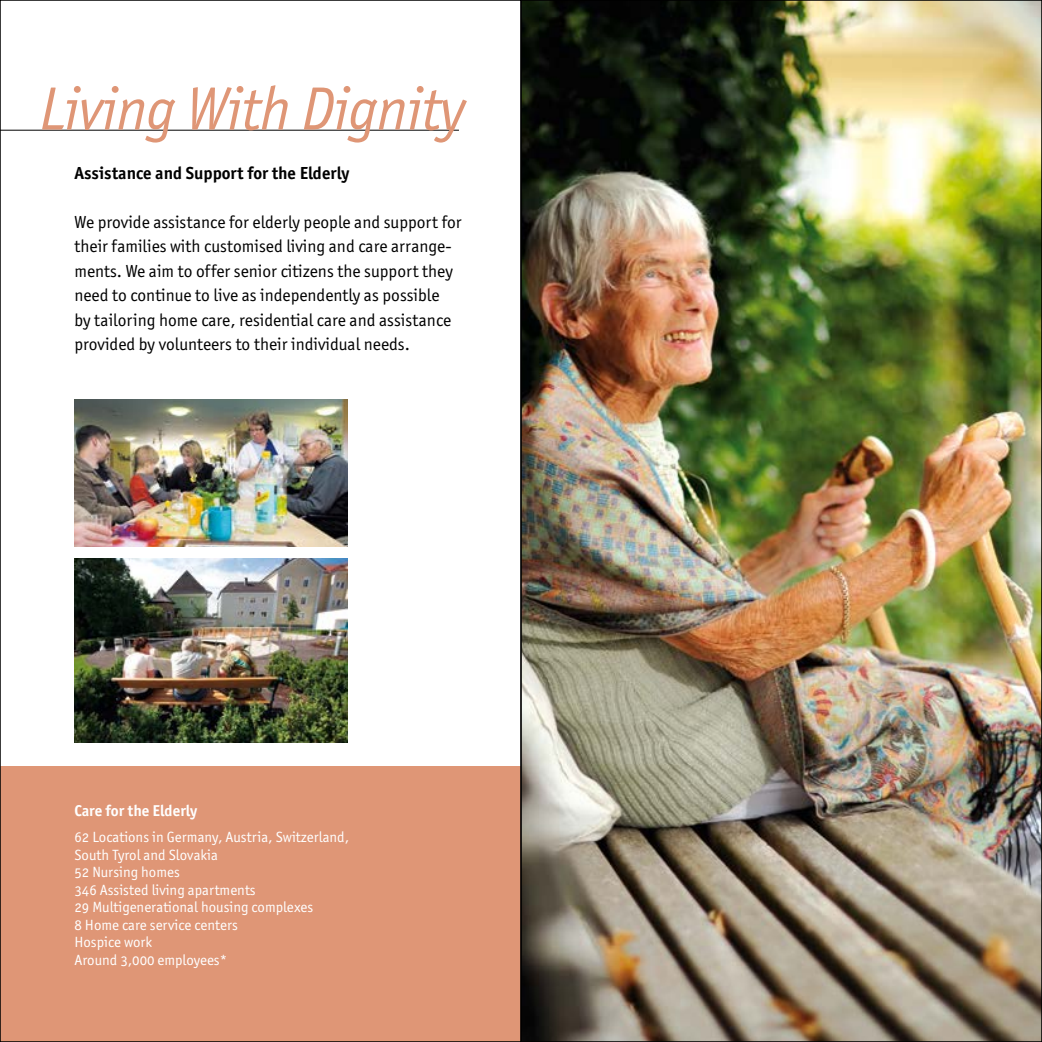
<style>
.page{position:relative;width:1042px;height:1042px;background:#fff}
.page>*{position:absolute;margin:0;border:0;box-sizing:border-box;transform-origin:0 0}
.t1{font:italic 61.25px "ITC Officina Sans";letter-spacing:-.015em;color:#df9676}
.t2{font:17.5px/24.5px "ITC Officina Sans OS";color:#000}
.t3{font:17.5px "ITC Officina Sans OS Bd";color:#000}
.t4{font:15.75px "ITC Officina Sans OS Bd";color:#fff}
.t5{font:14.88px/17.5px "ITC Officina Sans OS";color:#fff}
</style>
<div class="page">
<hr style="left:0;top:130px;width:459px;height:1px;background:#000">
<img style="left:523px;top:2px;width:517px;height:1038px">
<div style="left:0;top:767px;width:521px;height:275px;background:#df9676"></div>
<img style="left:74px;top:399px;width:273px;height:147px">
<img style="left:74px;top:558px;width:273px;height:184px">
<h1 class="t1" style="left:40px;top:75px;width:427px">Living With Dignity</h1>
<p class="t3" style="left:74px;top:162px;width:276px">Assistance and Support for the Elderly</p>
<p class="t2" style="left:74px;top:209px;width:389px">We provide assistance for elderly people and support for their families with customised living and care arrange&shy;ments. We aim to offer senior citizens the support they need to continue to live as independently as possible<br>by tailoring home care, residential care and assistance provided by volunteers to their individual needs.</p>
<p class="t4" style="left:74px;top:800px;width:124px">Care for the Elderly</p>
<p class="t5" style="left:74px;top:828px;width:276px">62 Locations in Germany, Austria, Switzerland,<br>South Tyrol and Slovakia<br>52 Nursing homes<br>346 Assisted living apartments<br>29 Multigenerational housing complexes<br>8 Home care service centers<br>Hospice work<br>Around 3,000 employees*</p>
</div>
